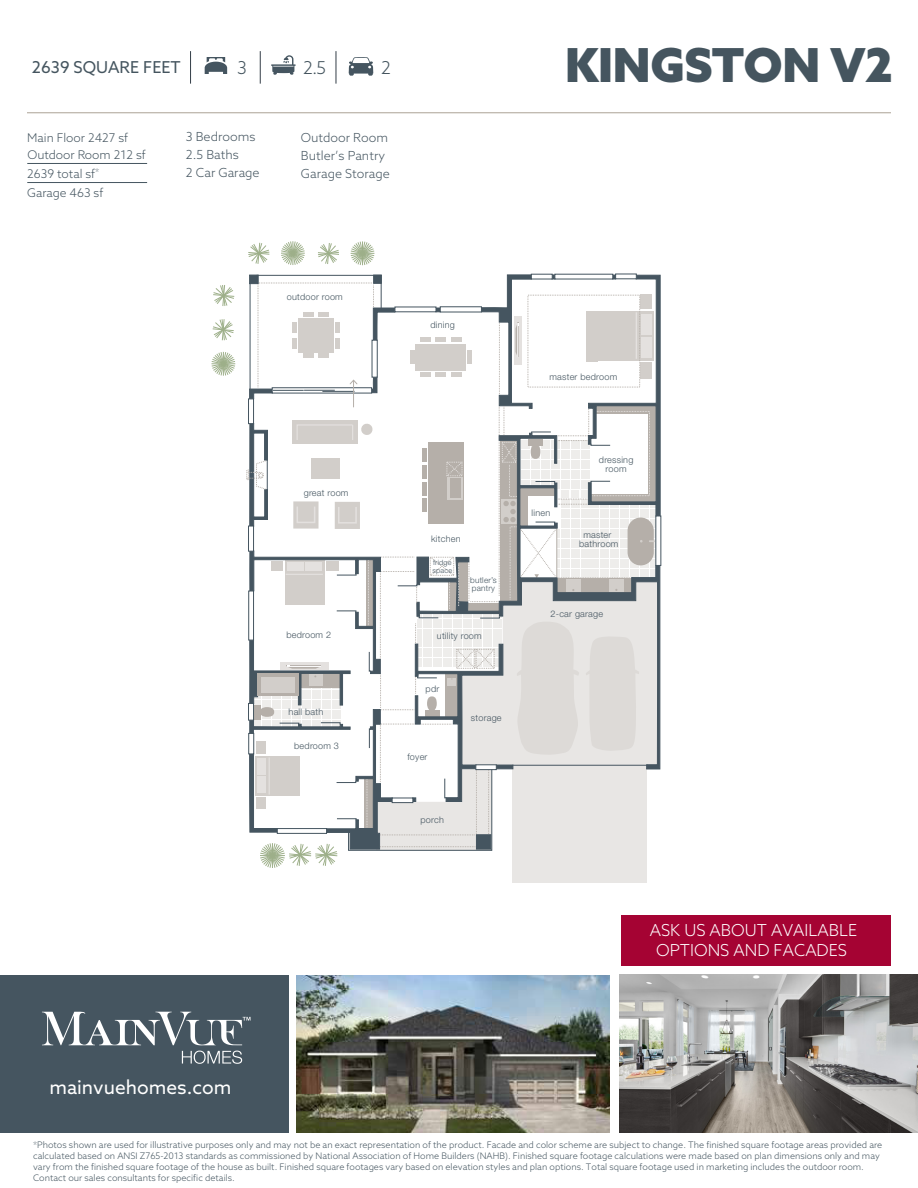
<style>
.page{position:relative;width:918px;height:1188px;background:#fff}
.page>*{position:absolute;margin:0;border:0;box-sizing:border-box;transform-origin:0 0}
.t1{font:900 46.8px "Azo Sans";letter-spacing:-.01em;color:#45555f}
.t2{font:19.2px "Azo Sans";color:#fff}
.t3{font:300 17.7px "Azo Sans";color:#45555f}
.t4{font:300 16.5px/19.8px "Azo Sans";color:#fff;text-align:center}
.t5{font:16.35px "Azo Sans";color:#45555f}
.t6{font:300 12.45px/18px "Azo Sans";color:#455560}
.t7{font:300 12px/16.5px "Azo Sans";color:#455560}
.t8{font:300 9px/10.8px "Azo Sans";color:#455560}
.t9{font:300 9px/9px "Helvetica Neue LT Std";letter-spacing:.025em;color:#455560;text-align:center}
.t10{font:300 8.1px/7.2px "Helvetica Neue LT Std";letter-spacing:.025em;color:#455560}
.t11{font:300 7.2px/7.2px "Helvetica Neue LT Std";letter-spacing:.025em;color:#455560}
</style>
<div class="page">
<div style="left:0;top:975px;width:289px;height:157px;background:#455560"></div>
<hr style="left:27px;top:112px;width:864px;height:1px;background:#aba295">
<img style="left:620px;top:975px;width:298px;height:158px">
<img style="left:296px;top:975px;width:314px;height:157px">
<div style="left:621px;top:915px;width:270px;height:51px;background:#a50333"></div>
<svg style="left:271px;top:55px;width:25px;height:20px"></svg>
<svg style="left:349px;top:57px;width:24px;height:19px"></svg>
<svg style="left:205px;top:58px;width:22px;height:16px"></svg>
<hr style="left:260px;top:51px;width:1px;height:33px;background:#343e48">
<hr style="left:336px;top:51px;width:1px;height:33px;background:#343e48">
<hr style="left:190px;top:51px;width:1px;height:33px;background:#343e48">
<hr style="left:27px;top:163px;width:120px;height:1px;background:#455560">
<hr style="left:27px;top:182px;width:120px;height:1px;background:#455560">
<svg style="left:42px;top:1011px;width:209px;height:53px"></svg>
<svg style="left:248px;top:243px;width:22px;height:21px"></svg>
<svg style="left:318px;top:243px;width:21px;height:21px"></svg>
<svg style="left:281px;top:241px;width:24px;height:24px"></svg>
<svg style="left:351px;top:241px;width:23px;height:24px"></svg>
<svg style="left:212px;top:319px;width:22px;height:22px"></svg>
<svg style="left:213px;top:285px;width:22px;height:21px"></svg>
<svg style="left:211px;top:352px;width:24px;height:24px"></svg>
<div style="left:512px;top:763px;width:134px;height:120px;background:#e8e6e4"></div>
<svg style="left:247px;top:274px;width:414px;height:594px"></svg>
<h3 class="t5" style="left:32px;top:56px;width:150px">2639 SQUARE FEET</h3>
<h3 class="t3" style="left:237px;top:56px;width:11px">3</h3>
<h3 class="t3" style="left:303px;top:56px;width:25px">2.5</h3>
<h3 class="t3" style="left:381px;top:56px;width:11px">2</h3>
<h3 class="t7" style="left:27px;top:130px;width:120px">Main Floor 2427 sf<br>Outdoor Room 212 sf</h3>
<h3 class="t7" style="left:27px;top:184px;width:78px">Garage 463 sf</h3>
<h3 class="t7" style="left:27px;top:165px;width:74px">2639 total sf<sup>*</sup></h3>
<h3 class="t6" style="left:186px;top:127px;width:75px">3 Bedrooms<br>2.5 Baths<br>2 Car Garage</h3>
<h3 class="t6" style="left:301px;top:129px;width:90px">Outdoor Room<br>Butler’s Pantry<br>Garage Storage</h3>
<h1 class="t1" style="left:565px;top:34px;width:330px">KINGSTON V2</h1>
<p class="t9" style="left:287px;top:292px;width:58px">outdoor room</p>
<p class="t9" style="left:304px;top:488px;width:46px">great room</p>
<p class="t9" style="left:286px;top:630px;width:46px">bedroom 2</p>
<p class="t9" style="left:289px;top:707px;width:36px">hall bath</p>
<p class="t9" style="left:294px;top:741px;width:46px">bedroom 3</p>
<p class="t9" style="left:431px;top:321px;width:26px">dining</p>
<p class="t9" style="left:550px;top:372px;width:69px">master bedroom</p>
<p class="t9" style="left:431px;top:534px;width:31px">kitchen</p>
<p class="t11" style="left:433px;top:559px;width:21px">fridge space</p>
<p class="t10" style="left:470px;top:577px;width:28px">butler’s pantry</p>
<p class="t9" style="left:437px;top:631px;width:46px">utility room</p>
<p class="t9" style="left:426px;top:684px;width:15px">pdr</p>
<p class="t9" style="left:407px;top:753px;width:22px">foyer</p>
<p class="t9" style="left:421px;top:815px;width:25px">porch</p>
<p class="t9" style="left:471px;top:713px;width:32px">storage</p>
<p class="t9" style="left:532px;top:508px;width:20px">linen</p>
<p class="t9" style="left:599px;top:456px;width:36px;line-height:8.1px">dressing room</p>
<p class="t9" style="left:579px;top:530px;width:41px">master bathroom</p>
<p class="t9" style="left:551px;top:609px;width:54px">2-car garage</p>
<h3 class="t4" style="left:650px;top:920px;width:209px">ASK US ABOUT AVAILABLE<br>OPTIONS AND FACADES</h3>
<h2 class="t2" style="left:49px;top:1074px;width:184px">mainvuehomes.com</h2>
<p class="t8" style="left:33px;top:1140px;width:851px">*Photos shown are used for illustrative purposes only and may not be an exact representation of the product. Facade and color scheme are subject to change. The finished square footage areas provided are calculated based on ANSI Z765-2013 standards as commissioned by National Association of Home Builders (NAHB). Finished square footage calculations were made based on plan dimensions only and may vary from the finished square footage of the house as built. Finished square footages vary based on elevation styles and plan options. Total square footage used in marketing includes the outdoor room.<br>Contact our sales consultants for specific details.</p>
</div>
